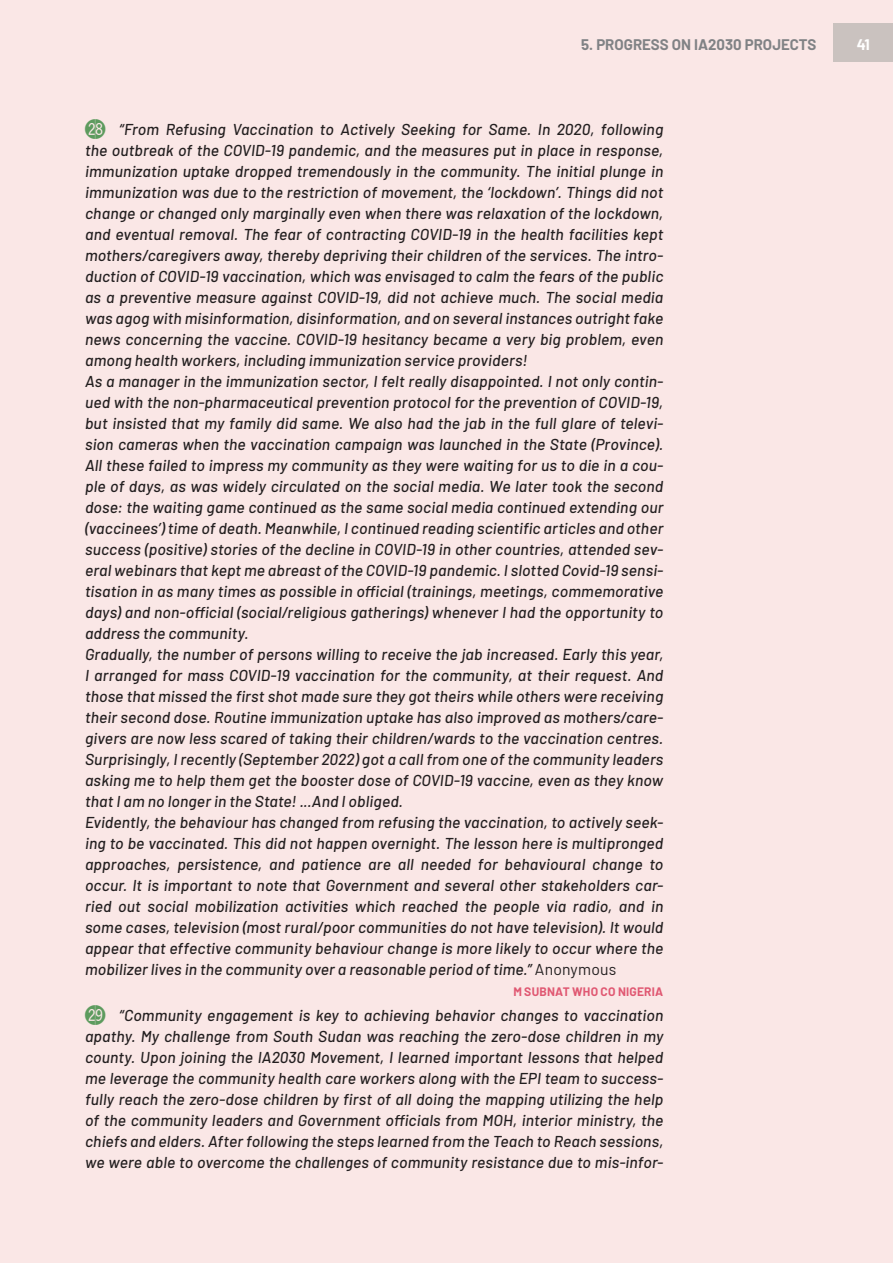
<style>
.page{position:relative;width:893px;height:1263px;background:#fae7e6}
.page>*{position:absolute;margin:0;border:0;box-sizing:border-box;transform-origin:0 0}
.bullet_blue_ital{font:italic 500 15.75px/21px "Barlow";letter-spacing:.01em;color:#231f20;text-align:justify}
.t1{font:700 15px "Barlow";color:#808285}
.t2{font:700 15px "Barlow";color:#fff}
.bullet_blue_ital-2{font:700 12px "Barlow";letter-spacing:.02em;color:#e05872}
.s1{font-family:"Double Digits Round";font-weight:400;font-style:normal;font-size:25.5px;color:#5d9b5e}
.s2{font-weight:400;font-style:normal}
</style>
<div class="page">
<div style="left:833px;top:23px;width:60px;height:39px;background:#cac2bf"></div>
<p class="t1" style="left:581px;top:34px;width:237px">5. PROGRESS ON IA2030 PROJECTS</p>
<p class="t2" style="left:857px;top:34px;width:14px">41</p>
<p class="bullet_blue_ital" style="left:85px;top:118px;width:580px"><span class="s1">CT</span> “From Refusing Vaccination to Actively Seeking for Same. In 2020, following the outbreak of the COVID-19 pandemic, and the measures put in place in response, immunization uptake dropped tremendously in the community. The initial plunge in immunization was due to the restriction of movement, the ‘lockdown’. Things did not change or changed only marginally even when there was relaxation of the lockdown, and eventual removal. The fear of contracting COVID-19 in the health facilities kept mothers/caregivers away, thereby depriving their children of the services. The intro&shy;duction of COVID-19 vaccination, which was envisaged to calm the fears of the public as a preventive measure against COVID-19, did not achieve much. The social media was agog with misinformation, disinformation, and on several instances outright fake news concerning the vaccine. COVID-19 hesitancy became a very big problem, even among health workers, including immunization service providers!</p>
<p class="bullet_blue_ital" style="left:85px;top:370px;width:580px">As a manager in the immunization sector, I felt really disappointed. I not only contin&shy;ued with the non-pharmaceutical prevention protocol for the prevention of COVID-19, but insisted that my family did same. We also had the jab in the full glare of televi&shy;sion cameras when the vaccination campaign was launched in the State (Province).<br>All these failed to impress my community as they were waiting for us to die in a cou&shy;ple of days, as was widely circulated on the social media. We later took the second dose: the waiting game continued as the same social media continued extending our (vaccinees’) time of death. Meanwhile, I continued reading scientific articles and other success (positive) stories of the decline in COVID-19 in other countries, attended sev&shy;eral webinars that kept me abreast of the COVID-19 pandemic. I slotted Covid-19 sensi&shy;tisation in as many times as possible in official (trainings, meetings, commemorative days) and non-official (social/religious gatherings) whenever I had the opportunity to address the community.</p>
<p class="bullet_blue_ital" style="left:85px;top:643px;width:580px">Gradually, the number of persons willing to receive the jab increased. Early this year, I arranged for mass COVID-19 vaccination for the community, at their request. And those that missed the first shot made sure they got theirs while others were receiving their second dose. Routine immunization uptake has also improved as mothers/care&shy;givers are now less scared of taking their children/wards to the vaccination centres.<br>Surprisingly, I recently (September 2022) got a call from one of the community leaders asking me to help them get the booster dose of COVID-19 vaccine, even as they know that I am no longer in the State! ...And I obliged.</p>
<p class="bullet_blue_ital" style="left:85px;top:811px;width:580px">Evidently, the behaviour has changed from refusing the vaccination, to actively seek&shy;ing to be vaccinated. This did not happen overnight. The lesson here is multipronged approaches, persistence, and patience are all needed for behavioural change to occur. It is important to note that Government and several other stakeholders car&shy;ried out social mobilization activities which reached the people via radio, and in some cases, television (most rural/poor communities do not have television). It would appear that effective community behaviour change is more likely to occur where the mobilizer lives in the community over a reasonable period of time.” <span class="s2">Anonymous</span></p>
<p class="bullet_blue_ital-2" style="left:513px;top:983px;width:152px">M SUBNAT WHO CO NIGERIA</p>
<p class="bullet_blue_ital" style="left:85px;top:1004px;width:580px"><span class="s1">CU</span> “Community engagement is key to achieving behavior changes to vaccination apathy. My challenge from South Sudan was reaching the zero-dose children in my county. Upon joining the IA2030 Movement, I learned important lessons that helped me leverage the community health care workers along with the EPI team to success&shy;fully reach the zero-dose children by first of all doing the mapping utilizing the help of the community leaders and Government officials from MOH, interior ministry, the chiefs and elders. After following the steps learned from the Teach to Reach sessions, we were able to overcome the challenges of community resistance due to mis-infor-</p>
</div>
